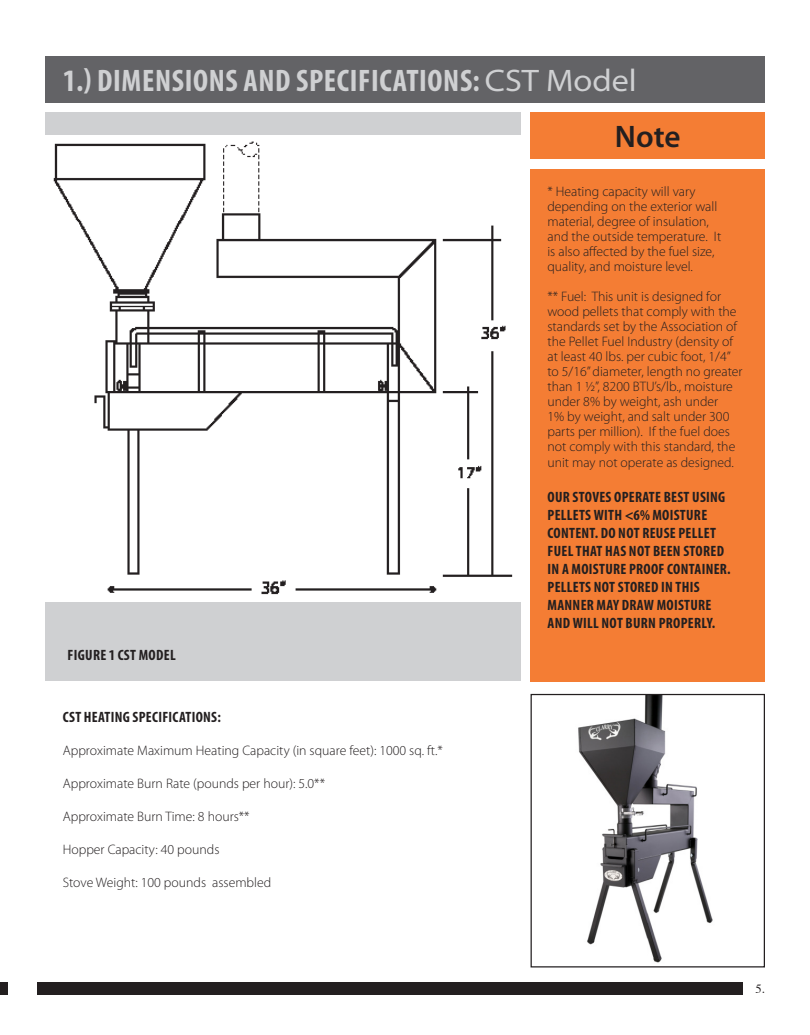
<style>
.page{position:relative;width:810px;height:1035px;background:#fff}
.page>*{position:absolute;margin:0;border:0;box-sizing:border-box;transform-origin:0 0}
.t1{font:700 condensed 31.25px "Myriad Pro";letter-spacing:.02em;color:#cfd0d2}
.t2{font:600 31.25px "Myriad Pro";color:#231f20}
.t3{font:700 condensed 15px/18px "Myriad Pro";letter-spacing:.02em;color:#231f20}
.t4{font:300 13.75px/15px "Myriad Pro";color:#231f20}
.t5{font:12.5px "Times";color:#231f20}
.s1{font-weight:400;font-stretch:semi-expanded}
</style>
<div class="page">
<div style="left:46px;top:56px;width:719px;height:47px;background:#636366"></div>
<div style="left:531px;top:169px;width:234px;height:512px;background:#f47d34"></div>
<div style="left:531px;top:112px;width:234px;height:47px;background:#f47d34"></div>
<div style="left:0;top:983px;width:8px;height:12px;background:#231f20"></div>
<div style="left:37px;top:983px;width:705px;height:12px;background:#231f20"></div>
<div style="left:46px;top:112px;width:475px;height:569px;background:#cfd0d2"></div>
<img style="left:46px;top:136px;width:475px;height:465px">
<img style="left:578px;top:696px;width:135px;height:267px">
<div style="left:531px;top:694px;width:234px;height:274px;border:1px solid #231f20"></div>
<p class="t1" style="left:63px;top:61px;width:576px">1.) DIMENSIONS AND SPECIFICATIONS: <span class="s1">CST Model</span></p>
<p class="t2" style="left:615px;top:117px;width:67px">Note</p>
<p class="t3" style="left:68px;top:646px;width:110px">FIGURE 1 CST MODEL</p>
<p class="t3" style="left:63px;top:708px;width:159px">CST HEATING SPECIFICATIONS:</p>
<p class="t4" style="left:63px;top:743px;width:382px">Approximate Maximum Heating Capacity (in square feet): 1000 sq. ft.*</p>
<p class="t4" style="left:63px;top:776px;width:264px">Approximate Burn Rate (pounds per hour): 5.0**</p>
<p class="t4" style="left:63px;top:809px;width:188px">Approximate Burn Time: 8 hours**</p>
<p class="t4" style="left:63px;top:842px;width:158px">Hopper Capacity: 40 pounds</p>
<p class="t4" style="left:63px;top:875px;width:210px">Stove Weight: 100 pounds assembled</p>
<p class="t4" style="left:547px;top:184px;width:175px">* Heating capacity will vary depending on the exterior wall material, degree of insulation, and the outside temperature. It is also affected by the fuel size, quality, and moisture level.</p>
<p class="t4" style="left:547px;top:289px;width:197px">** Fuel: This unit is designed for wood pellets that comply with the standards set by the Association of the Pellet Fuel Industry (density of at least 40 lbs. per cubic foot, 1/4” to 5/16” diameter, length no greater than 1 ½”, 8200 BTU’s/lb., moisture under 8% by weight, ash under<br>1% by weight, and salt under 300 parts per million). If the fuel does not comply with this standard, the</p>
<p class="t4" style="left:547px;top:456px;width:188px">unit may not operate as designed.</p>
<p class="t3" style="left:548px;top:488px;width:185px">OUR STOVES OPERATE BEST USING<br>PELLETS WITH &lt;6% MOISTURE<br>CONTENT. DO NOT REUSE PELLET<br>FUEL THAT HAS NOT BEEN STORED<br>IN A MOISTURE PROOF CONTAINER.<br>PELLETS NOT STORED IN THIS<br>MANNER MAY DRAW MOISTURE<br>AND WILL NOT BURN PROPERLY.</p>
<p class="t5" style="left:755px;top:977px;width:11px">5.</p>
</div>
